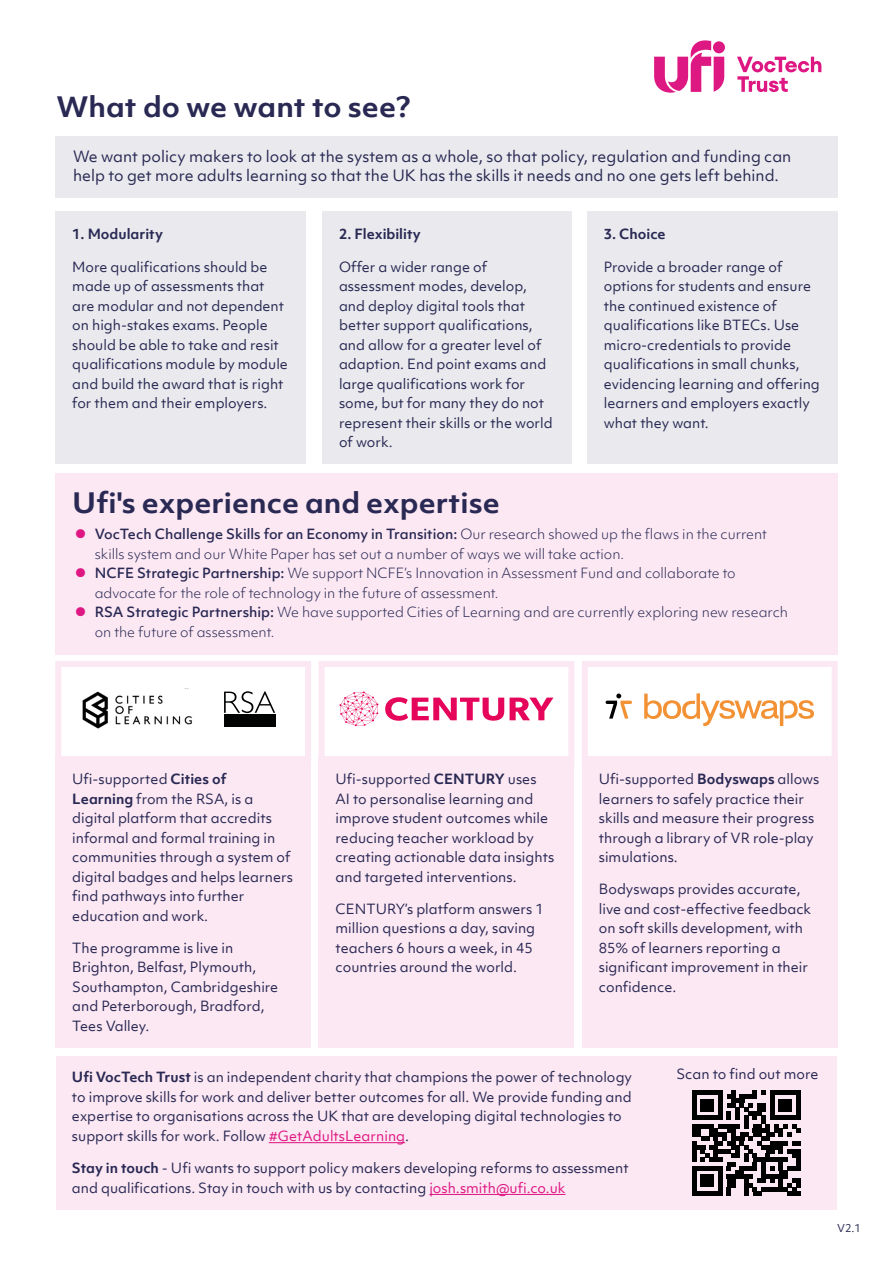
<style>
.page{position:relative;width:893px;height:1263px;background:#fff}
.page>*{position:absolute;margin:0;border:0;box-sizing:border-box;transform-origin:0 0}
.t1{font:700 27px "Objektiv Mk 1";color:#292954;scale:1.06 1}
.t2{font:15px/19.5px "Objektiv Mk 1";color:#292954}
.t3{font:13.5px/19.5px "Objektiv Mk 1";color:#292954}
.t4{font:300 13.5px/19.5px "Objektiv Mk 1";color:#292954}
.t5{font:700 13.5px "Objektiv Mk 1";color:#292954}
.t6{font:10.5px "Objektiv Mk 1";color:#292954}
.s1{font-family:"Inter";font-weight:400;font-size:12px;color:#de1782}
.s2{font-weight:500}
.s3{font-weight:700}
.s4{color:#de1782}
</style>
<div class="page">
<svg style="left:654px;top:40px;width:70px;height:53px"></svg>
<svg style="left:737px;top:57px;width:84px;height:35px"></svg>
<div style="left:55px;top:661px;width:256px;height:105px;border:6px solid #fce8f3"></div>
<div style="left:319px;top:661px;width:255px;height:105px;border:6px solid #fce8f3"></div>
<div style="left:582px;top:661px;width:256px;height:105px;border:6px solid #fce8f3"></div>
<div style="left:55px;top:473px;width:783px;height:181px;background:#fce8f3"></div>
<div style="left:55px;top:136px;width:783px;height:62px;background:#eaeaee"></div>
<div style="left:587px;top:211px;width:251px;height:253px;background:#eaeaee"></div>
<div style="left:55px;top:756px;width:256px;height:292px;background:#fce8f3"></div>
<div style="left:319px;top:756px;width:255px;height:292px;background:#fce8f3"></div>
<div style="left:582px;top:756px;width:256px;height:292px;background:#fce8f3"></div>
<svg style="left:224px;top:691px;width:51px;height:22px"></svg>
<div style="left:224px;top:714px;width:51px;height:13px;background:#010202"></div>
<svg style="left:385px;top:697px;width:168px;height:24px"></svg>
<svg style="left:339px;top:691px;width:39px;height:35px"></svg>
<svg style="left:606px;top:693px;width:26px;height:26px"></svg>
<svg style="left:644px;top:693px;width:170px;height:33px"></svg>
<img style="left:82px;top:691px;width:110px;height:38px">
<div style="left:55px;top:211px;width:251px;height:253px;background:#eaeaee"></div>
<div style="left:322px;top:211px;width:249px;height:253px;background:#eaeaee"></div>
<div style="left:56px;top:1056px;width:781px;height:154px;background:#fce8f3"></div>
<svg style="left:692px;top:1090px;width:108px;height:105px"></svg>
<hr style="left:692px;top:1191px;width:30px;height:4px;background:#000">
<div style="left:701px;top:1174px;width:13px;height:13px;background:#000"></div>
<hr style="left:269px;top:1142px;width:136px;height:1px;background:#de1782">
<hr style="left:429px;top:1194px;width:136px;height:1px;background:#de1782">
<h1 class="t1" style="left:56px;top:88px;width:336px">What do we want to see?</h1>
<p class="t2" style="left:73px;top:146px;width:720px">We want policy makers to look at the system as a whole, so that policy, regulation and funding can help to get more adults learning so that the UK has the skills it needs and no one gets left behind.</p>
<p class="t5" style="left:72px;top:225px;width:92px">1. Modularity</p>
<p class="t3" style="left:72px;top:257px;width:217px">More qualifications should be made up of assessments that are modular and not dependent on high-stakes exams. People should be able to take and resit qualifications module by module and build the award that is right for them and their employers.</p>
<p class="t5" style="left:339px;top:225px;width:83px">2. Flexibility</p>
<p class="t3" style="left:339px;top:257px;width:215px">Offer a wider range of assessment modes, develop, and deploy digital tools that better support qualifications, and allow for a greater level of adaption. End point exams and large qualifications work for some, but for many they do not represent their skills or the world of work.</p>
<h1 class="t1" style="left:72px;top:484px;width:405px">Ufi's experience and expertise</h1>
<p class="t5" style="left:604px;top:225px;width:63px">3. Choice</p>
<p class="t3" style="left:604px;top:257px;width:218px">Provide a broader range of options for students and ensure the continued existence of qualifications like BTECs. Use micro-credentials to provide qualifications in small chunks, evidencing learning and offering learners and employers exactly what they want.</p>
<p class="t4" style="left:95px;top:524px;width:674px;text-indent:-20px"><span class="s1">●</span> <span class="s2">VocTech Challenge Skills for an Economy in Transition:</span> Our research showed up the flaws in the current skills system and our White Paper has set out a number of ways we will take action.</p>
<p class="t4" style="left:95px;top:563px;width:642px;text-indent:-20px"><span class="s1">●</span> <span class="s2">NCFE Strategic Partnership:</span> We support NCFE’s Innovation in Assessment Fund and collaborate to advocate for the role of technology in the future of assessment.</p>
<p class="t4" style="left:95px;top:602px;width:695px;text-indent:-20px"><span class="s1">●</span> <span class="s2">RSA Strategic Partnership:</span> We have supported Cities of Learning and are currently exploring new research on the future of assessment.</p>
<p class="t3" style="left:72px;top:769px;width:222px">Ufi-supported <span class="s3">Cities of<br>Learning</span> from the RSA, is a digital platform that accredits informal and formal training in communities through a system of digital badges and helps learners find pathways into further education and work.</p>
<p class="t3" style="left:72px;top:938px;width:207px">The programme is live in<br>Brighton, Belfast, Plymouth,<br>Southampton, Cambridgeshire and Peterborough, Bradford,<br>Tees Valley.</p>
<p class="t3" style="left:336px;top:769px;width:220px">Ufi-supported <span class="s3">CENTURY</span> uses<br>AI to personalise learning and improve student outcomes while reducing teacher workload by creating actionable data insights and targeted interventions.</p>
<p class="t3" style="left:336px;top:899px;width:210px">CENTURY’s platform answers 1 million questions a day, saving teachers 6 hours a week, in 45 countries around the world.</p>
<p class="t3" style="left:599px;top:769px;width:222px">Ufi-supported <span class="s3">Bodyswaps</span> allows learners to safely practice their skills and measure their progress through a library of VR role-play simulations.</p>
<p class="t3" style="left:599px;top:879px;width:214px">Bodyswaps provides accurate, live and cost-effective feedback on soft skills development, with<br>85% of learners reporting a significant improvement in their confidence.</p>
<p class="t3" style="left:72px;top:1067px;width:562px"><span class="s3">Ufi VocTech Trust</span> is an independent charity that champions the power of technology</p>
<p class="t3" style="left:676px;top:1064px;width:143px">Scan to find out more</p>
<p class="t3" style="left:72px;top:1087px;width:561px">to improve skills for work and deliver better outcomes for all. We provide funding and expertise to organisations across the UK that are developing digital technologies to support skills for work. Follow <span class="s4">#GetAdultsLearning</span>.</p>
<p class="t3" style="left:72px;top:1158px;width:558px"><span class="s3">Stay in touch</span> - Ufi wants to support policy makers developing reforms to assessment and qualifications. Stay in touch with us by contacting <span class="s4">josh.smith@ufi.co.uk</span></p>
<p class="t6" style="left:837px;top:1221px;width:25px">V2.1</p>
</div>
